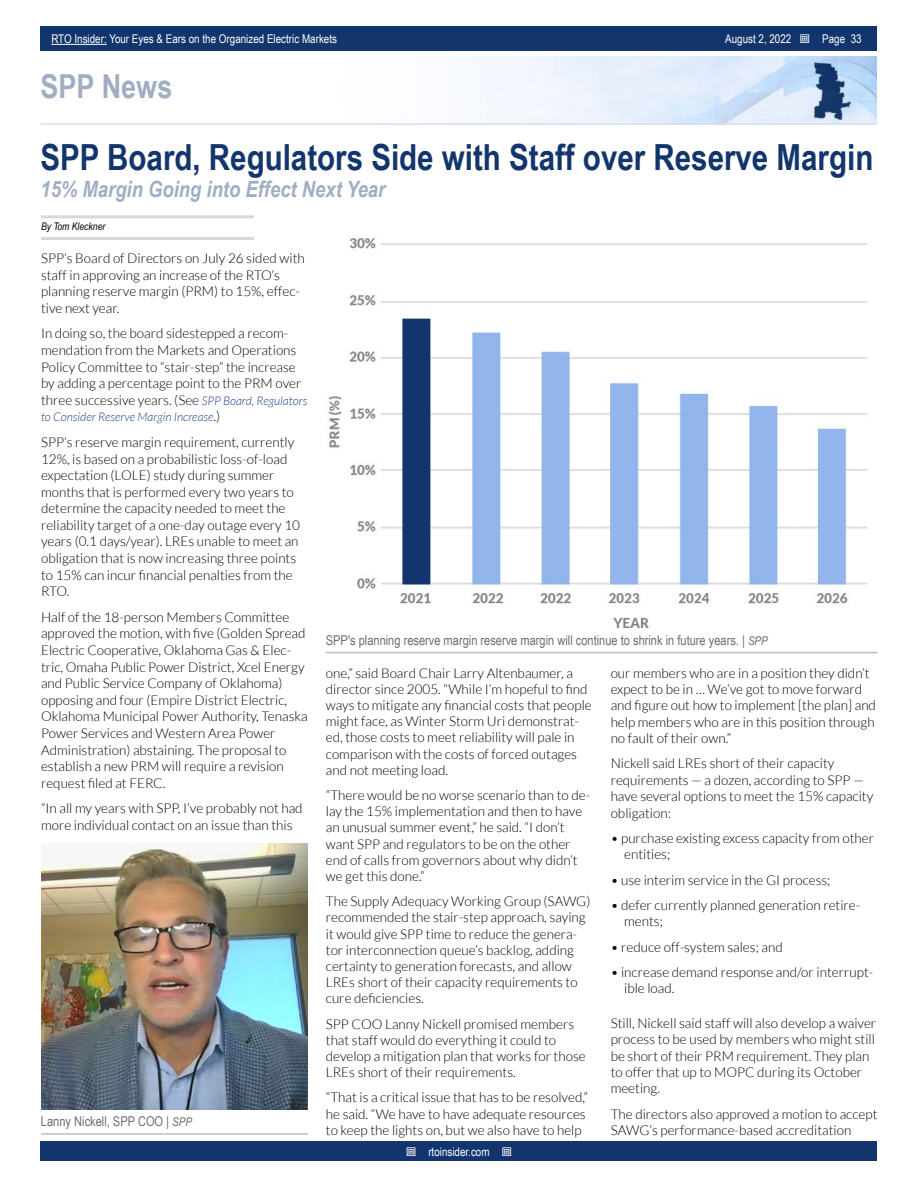
<style>
.page{position:relative;width:918px;height:1188px;background:#fff}
.page>*{position:absolute;margin:0;border:0;box-sizing:border-box;transform-origin:0 0}
.t1{font:700 36px "Arial Narrow";color:#11356c}
.t2{font:700 33px "Arial Narrow";color:#a0aec4}
.t3{font:italic 700 22.5px "Arial Narrow";color:#a0aec4}
.t4{font:300 13.5px/16.6px "Lato";color:#000}
.t5{font:13.5px "Arial Narrow";color:#6d6e71}
.t6{font:12px "Arial Narrow";color:#fff}
.t7{font:italic 300 12px "Lato";color:#25408f}
.t8{font:italic 10.5px "Arial Narrow";color:#000}
.s1{font-style:italic;font-size:12px;color:#25408f}
.s2{font-style:normal;font-size:13.5px;color:#000}
.s3{font-style:italic;font-size:12px}
</style>
<div class="page">
<div style="left:41px;top:1142px;width:836px;height:19px;background:#11356c"></div>
<div style="left:41px;top:27px;width:836px;height:24px;background:#11356c"></div>
<hr style="left:51px;top:44px;width:56px;height:1px;background:#fff">
<img style="left:474px;top:56px;width:403px;height:67px">
<hr style="left:40px;top:123px;width:837px;height:2px;background:#d6deec">
<hr style="left:41px;top:215px;width:213px;height:3px;background:#d8d8d8">
<hr style="left:41px;top:237px;width:213px;height:3px;background:#d8d8d8">
<hr style="left:326px;top:652px;width:552px;height:1px;background:#bfbfbf">
<img style="left:328px;top:238px;width:540px;height:390px">
<hr style="left:41px;top:1133px;width:267px;height:2px;background:#bfbfbf">
<img style="left:41px;top:843px;width:267px;height:267px">
<p class="t6" style="left:51px;top:30px;width:287px">RTO Insider: Your Eyes &amp; Ears on the Organized Electric Markets</p>
<p class="t6" style="left:725px;top:30px;width:68px">August 2, 2022</p>
<p class="t6" style="left:822px;top:30px;width:41px">Page 33</p>
<h2 class="t2" style="left:40px;top:61px;width:133px">SPP News</h2>
<h1 class="t1" style="left:40px;top:130px;width:834px">SPP Board, Regulators Side with Staff over Reserve Margin</h1>
<h3 class="t3" style="left:40px;top:172px;width:346px">15% Margin Going into Effect Next Year</h3>
<p class="t8" style="left:41px;top:219px;width:66px">By Tom Kleckner</p>
<p class="t4" style="left:41px;top:250px;width:265px">SPP’s Board of Directors on July 26 sided with staff in approving an increase of the RTO’s planning reserve margin (PRM) to 15%, effec&shy;tive next year.</p>
<p class="t4" style="left:41px;top:325px;width:268px">In doing so, the board sidestepped a recom&shy;mendation from the Markets and Operations Policy Committee to “stair-step” the increase by adding a percentage point to the PRM over three successive years. (See <span class="s1">SPP Board, Regulators</span></p>
<p class="t7" style="left:41px;top:411px;width:181px">to Consider Reserve Margin Increase<span class="s2">.)</span></p>
<p class="t4" style="left:41px;top:434px;width:261px">SPP’s reserve margin requirement, currently 12%, is based on a probabilistic loss-of-load expectation (LOLE) study during summer months that is performed every two years to determine the capacity needed to meet the reliability target of a one-day outage every 10 years (0.1 days/year). LREs unable to meet an obligation that is now increasing three points to 15% can incur financial penalties from the RTO.</p>
<p class="t4" style="left:41px;top:609px;width:268px">Half of the 18-person Members Committee approved the motion, with five (Golden Spread Electric Cooperative, Oklahoma Gas &amp; Elec&shy;tric, Omaha Public Power District, Xcel Energy and Public Service Company of Oklahoma) opposing and four (Empire District Electric, Oklahoma Municipal Power Authority, Tenaska Power Services and Western Area Power Administration) abstaining. The proposal to establish a new PRM will require a revision request filed at FERC.</p>
<p class="t4" style="left:41px;top:800px;width:263px">“In all my years with SPP, I’ve probably not had more individual contact on an issue than this</p>
<p class="t5" style="left:326px;top:630px;width:443px">SPP's planning reserve margin reserve margin will continue to shrink in future years. | <span class="s3">SPP</span></p>
<p class="t4" style="left:326px;top:665px;width:267px;line-height:16.2px">one,” said Board Chair Larry Altenbaumer, a director since 2005. “While I’m hopeful to find ways to mitigate any financial costs that people might face, as Winter Storm Uri demonstrat&shy;ed, those costs to meet reliability will pale in comparison with the costs of forced outages and not meeting load.</p>
<p class="t4" style="left:326px;top:787px;width:266px;line-height:16.2px">“There would be no worse scenario than to de&shy;lay the 15% implementation and then to have an unusual summer event,” he said. “I don’t want SPP and regulators to be on the other end of calls from governors about why didn’t we get this done.”</p>
<p class="t4" style="left:326px;top:893px;width:266px;line-height:16.2px">The Supply Adequacy Working Group (SAWG) recommended the stair-step approach, saying it would give SPP time to reduce the genera&shy;tor interconnection queue’s backlog, adding certainty to generation forecasts, and allow LREs short of their capacity requirements to cure deficiencies.</p>
<p class="t4" style="left:326px;top:1016px;width:261px;line-height:16.2px">SPP COO Lanny Nickell promised members that staff would do everything it could to develop a mitigation plan that works for those LREs short of their requirements.</p>
<p class="t4" style="left:326px;top:1090px;width:264px;line-height:16.2px">“That is a critical issue that has to be resolved,” he said. “We have to have adequate resources to keep the lights on, but we also have to help</p>
<p class="t4" style="left:611px;top:665px;width:267px">our members who are in a position they didn’t expect to be in … We’ve got to move forward and figure out how to implement [the plan] and help members who are in this position through no fault of their own.”</p>
<p class="t4" style="left:611px;top:756px;width:264px">Nickell said LREs short of their capacity requirements — a dozen, according to SPP — have several options to meet the 15% capacity obligation:</p>
<p class="t4" style="left:624px;top:830px;width:251px;text-indent:-14px">• purchase existing excess capacity from other entities;</p>
<p class="t4" style="left:611px;top:872px;width:221px">• use interim service in the GI process;</p>
<p class="t4" style="left:624px;top:897px;width:238px;text-indent:-14px">• defer currently planned generation retire&shy;ments;</p>
<p class="t4" style="left:611px;top:939px;width:174px">• reduce off-system sales; and</p>
<p class="t4" style="left:624px;top:964px;width:251px;text-indent:-14px">• increase demand response and/or interrupt&shy;ible load.</p>
<p class="t4" style="left:611px;top:1015px;width:267px">Still, Nickell said staff will also develop a waiver process to be used by members who might still be short of their PRM requirement. They plan to offer that up to MOPC during its October meeting.</p>
<p class="t4" style="left:611px;top:1106px;width:268px">The directors also approved a motion to accept<br>SAWG’s performance-based accreditation</p>
<p class="t5" style="left:41px;top:1112px;width:152px">Lanny Nickell, SPP COO | <span class="s3">SPP</span></p>
<p class="t6" style="left:428px;top:1143px;width:63px">rtoinsider.com</p>
</div>
